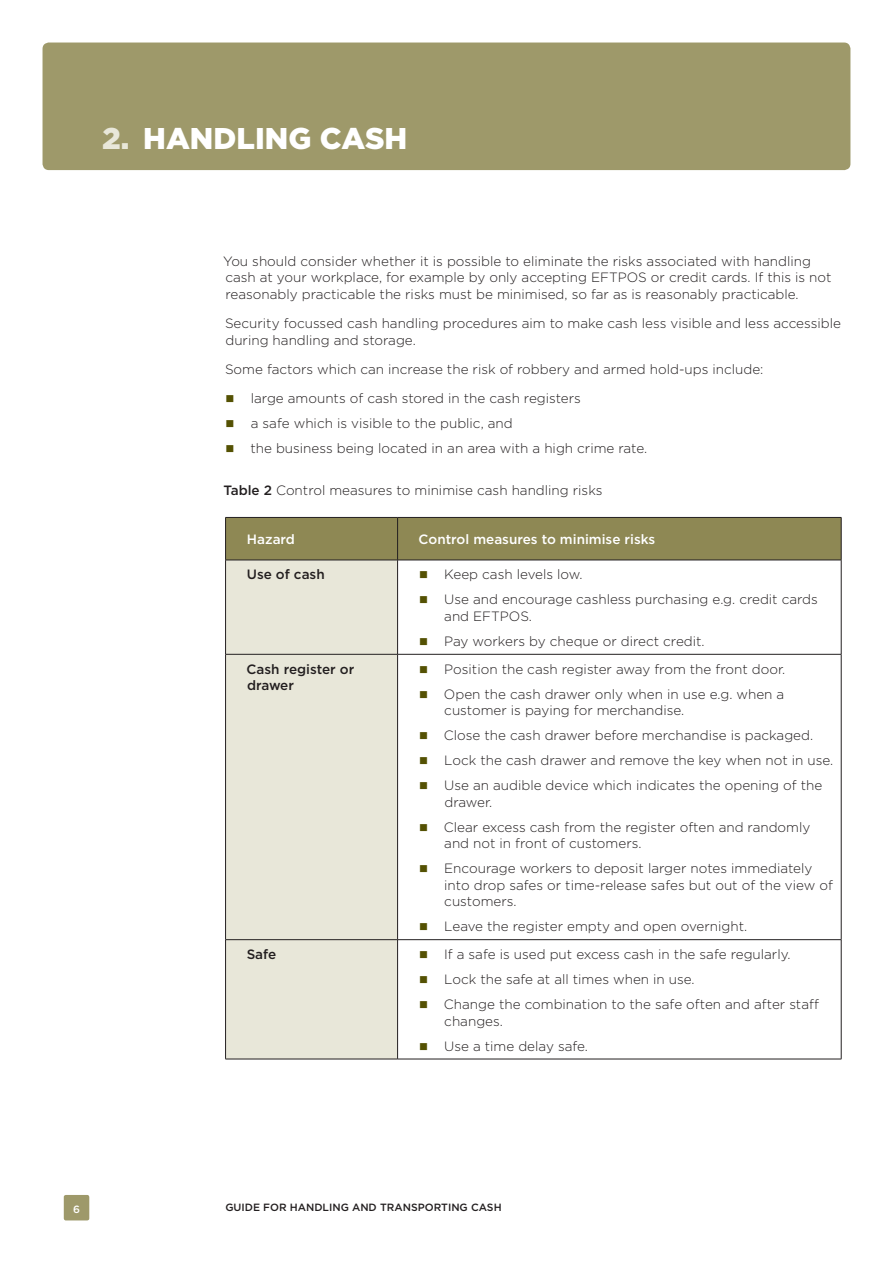
<style>
.page{position:relative;width:893px;height:1263px;background:#fff}
.page>*{position:absolute;margin:0;border:0;box-sizing:border-box;transform-origin:0 0}
.Header_1{font:900 30px "Gotham";color:#fff}
.Body_copy{font:300 13.5px/16.5px "Gotham";color:#231f20}
.Body_copy-2{font:500 13.5px "Gotham";color:#fff}
.Body_copy-3{font:500 13.5px/16.5px "Gotham";color:#231f20}
.t1{font:500 10.5px "Gotham";color:#231f20}
.t2{font:500 10.5px "Gotham";color:#fff}
.s1{color:#e8e7d9}
.s2{font-weight:500}
</style>
<div class="page">
<div style="left:43px;top:43px;width:807px;height:127px;background:#9e996a;border-radius:6px"></div>
<div style="left:64px;top:1195px;width:25px;height:25px;background:#9e996a;border-radius:2px"></div>
<div style="left:226px;top:518px;width:615px;height:42px;background:#8e8854"></div>
<div style="left:226px;top:561px;width:171px;height:498px;background:#e8e7d9"></div>
<hr style="left:225px;top:517px;width:173px;height:1px;background:#231f20">
<hr style="left:225px;top:518px;width:1px;height:42px;background:#231f20">
<hr style="left:398px;top:517px;width:443px;height:1px;background:#231f20">
<hr style="left:397px;top:518px;width:1px;height:42px;background:#231f20">
<hr style="left:841px;top:518px;width:1px;height:42px;background:#231f20">
<hr style="left:225px;top:560px;width:173px;height:1px;background:#231f20">
<hr style="left:225px;top:560px;width:1px;height:94px;background:#231f20">
<hr style="left:398px;top:560px;width:443px;height:1px;background:#231f20">
<hr style="left:397px;top:560px;width:1px;height:94px;background:#231f20">
<hr style="left:841px;top:560px;width:1px;height:94px;background:#231f20">
<hr style="left:225px;top:654px;width:173px;height:1px;background:#231f20">
<hr style="left:225px;top:654px;width:1px;height:285px;background:#231f20">
<hr style="left:398px;top:654px;width:443px;height:1px;background:#231f20">
<hr style="left:397px;top:654px;width:1px;height:285px;background:#231f20">
<hr style="left:841px;top:654px;width:1px;height:285px;background:#231f20">
<hr style="left:225px;top:939px;width:173px;height:1px;background:#231f20">
<hr style="left:225px;top:940px;width:1px;height:119px;background:#231f20">
<hr style="left:398px;top:939px;width:443px;height:1px;background:#231f20">
<hr style="left:397px;top:940px;width:1px;height:119px;background:#231f20">
<hr style="left:841px;top:940px;width:1px;height:119px;background:#231f20">
<hr style="left:225px;top:1059px;width:173px;height:1px;background:#231f20">
<hr style="left:398px;top:1059px;width:443px;height:1px;background:#231f20">
<h1 class="Header_1" style="left:102px;top:120px;width:307px"><span class="s1">2.</span> HANDLING CASH</h1>
<p class="Body_copy" style="left:223px;top:253px;width:610px">You should consider whether it is possible to eliminate the risks associated with handling cash at your workplace, for example by only accepting EFTPOS or credit cards. If this is not reasonably practicable the risks must be minimised, so far as is reasonably practicable.</p>
<p class="Body_copy" style="left:225px;top:315px;width:617px">Security focussed cash handling procedures aim to make cash less visible and less accessible during handling and storage.</p>
<p class="Body_copy" style="left:225px;top:361px;width:540px">Some factors which can increase the risk of robbery and armed hold-ups include:</p>
<p class="Body_copy" style="left:251px;top:390px;width:332px">large amounts of cash stored in the cash registers</p>
<p class="Body_copy" style="left:251px;top:415px;width:263px">a safe which is visible to the public, and</p>
<p class="Body_copy" style="left:250px;top:440px;width:398px">the business being located in an area with a high crime rate.</p>
<p class="Body_copy" style="left:224px;top:482px;width:380px"><span class="s2">Table 2</span> Control measures to minimise cash handling risks</p>
<p class="Body_copy-2" style="left:247px;top:531px;width:50px">Hazard</p>
<p class="Body_copy-2" style="left:419px;top:531px;width:238px">Control measures to minimise risks</p>
<p class="Body_copy-3" style="left:247px;top:566px;width:79px">Use of cash</p>
<p class="Body_copy" style="left:444px;top:566px;width:140px">Keep cash levels low.</p>
<p class="Body_copy" style="left:444px;top:591px;width:375px">Use and encourage cashless purchasing e.g. credit cards and EFTPOS.</p>
<p class="Body_copy" style="left:444px;top:633px;width:262px">Pay workers by cheque or direct credit.</p>
<p class="Body_copy-3" style="left:247px;top:660px;width:109px">Cash register or drawer</p>
<p class="Body_copy" style="left:444px;top:660px;width:342px">Position the cash register away from the front door.</p>
<p class="Body_copy" style="left:444px;top:685px;width:342px">Open the cash drawer only when in use e.g. when a customer is paying for merchandise.</p>
<p class="Body_copy" style="left:444px;top:727px;width:371px">Close the cash drawer before merchandise is packaged.</p>
<p class="Body_copy" style="left:444px;top:752px;width:391px">Lock the cash drawer and remove the key when not in use.</p>
<p class="Body_copy" style="left:444px;top:777px;width:380px">Use an audible device which indicates the opening of the drawer.</p>
<p class="Body_copy" style="left:444px;top:818px;width:368px">Clear excess cash from the register often and randomly and not in front of customers.</p>
<p class="Body_copy" style="left:444px;top:860px;width:390px">Encourage workers to deposit larger notes immediately into drop safes or time-release safes but out of the view of customers.</p>
<p class="Body_copy" style="left:444px;top:918px;width:304px">Leave the register empty and open overnight.</p>
<p class="Body_copy-3" style="left:247px;top:946px;width:31px">Safe</p>
<p class="Body_copy" style="left:444px;top:946px;width:348px">If a safe is used put excess cash in the safe regularly.</p>
<p class="Body_copy" style="left:444px;top:971px;width:252px">Lock the safe at all times when in use.</p>
<p class="Body_copy" style="left:444px;top:996px;width:376px">Change the combination to the safe often and after staff changes.</p>
<p class="Body_copy" style="left:444px;top:1037px;width:145px">Use a time delay safe.</p>
<p class="t2" style="left:73px;top:1202px;width:8px">6</p>
<p class="t1" style="left:225px;top:1201px;width:278px">GUIDE FOR HANDLING AND TRANSPORTING CASH</p>
</div>
